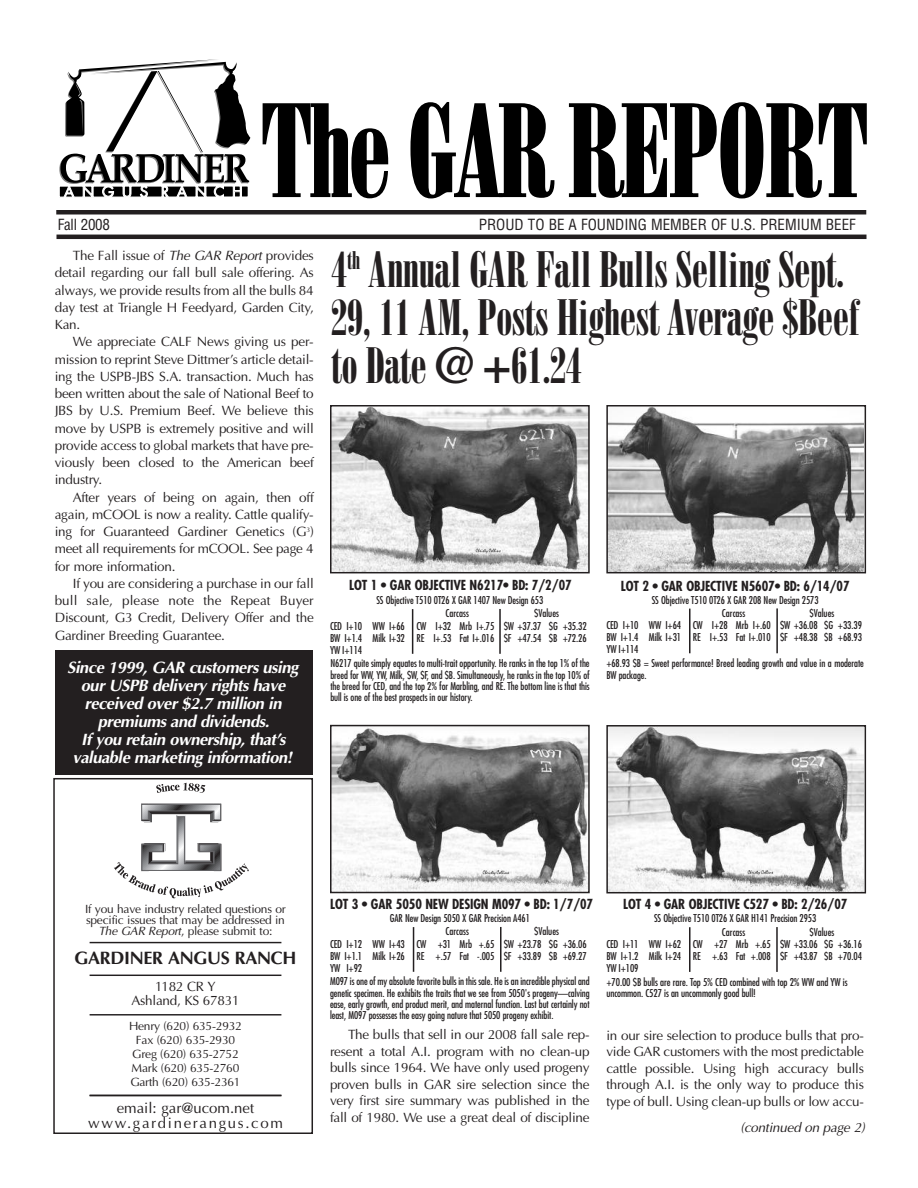
<style>
.page{position:relative;width:918px;height:1188px;background:#fff}
.page>*{position:absolute;margin:0;border:0;box-sizing:border-box;transform-origin:0 0}
.t1{font:49.5px/48px "Bodoni Poster Compressed";letter-spacing:-.015em;color:#231f20}
.t2{font:700 18px "Optima";letter-spacing:-.015em;color:#231f20}
.t3{font:italic 700 16.5px/18px "Optima";letter-spacing:-.03em;color:#fff;text-align:center}
.t4{font:condensed 15px "Helvetica";color:#231f20}
.t5{font:15px/15.6px "Optima";letter-spacing:.11em;color:#231f20;text-align:center}
.t6{font:13.5px/17.2px "Optima";letter-spacing:-.015em;color:#231f20;text-align:justify}
.t7{font:700 condensed 13.5px "Futura";letter-spacing:-.01em;color:#231f20}
.t8{font:italic 13.5px "Optima";letter-spacing:-.015em;color:#231f20}
.t9{font:12px/14.1px "Optima";letter-spacing:-.015em;color:#231f20;text-align:center}
.t10{font:condensed 10.5px/12px "Futura";letter-spacing:-.01em;color:#231f20}
.s1{font-style:italic}
</style>
<div class="page">
<svg style="left:59px;top:59px;width:191px;height:138px"></svg>
<svg style="left:262px;top:103px;width:127px;height:96px"></svg>
<svg style="left:410px;top:102px;width:145px;height:97px"></svg>
<svg style="left:568px;top:102px;width:299px;height:97px"></svg>
<hr style="left:56px;top:210px;width:810px;height:4px;background:#231f20">
<hr style="left:56px;top:235px;width:810px;height:4px;background:#231f20">
<svg style="left:156px;top:783px;width:49px;height:10px"></svg>
<svg style="left:114px;top:804px;width:135px;height:94px"></svg>
<div style="left:53px;top:778px;width:260px;height:356px;border:2px solid #231f20"></div>
<div style="left:55px;top:650px;width:258px;height:125px;background:#231f20"></div>
<hr style="left:90px;top:942px;width:191px;height:1px;background:#231f20">
<hr style="left:90px;top:975px;width:191px;height:1px;background:#231f20">
<hr style="left:90px;top:1014px;width:191px;height:2px;background:#231f20">
<hr style="left:90px;top:1095px;width:191px;height:1px;background:#231f20">
<img style="left:333px;top:408px;width:254px;height:162px">
<div style="left:330px;top:405px;width:260px;height:168px;border:2px solid #231f20"></div>
<img style="left:609px;top:408px;width:254px;height:162px">
<div style="left:606px;top:405px;width:260px;height:168px;border:2px solid #231f20"></div>
<hr style="left:412px;top:609px;width:1px;height:45px;background:#231f20">
<hr style="left:499px;top:609px;width:2px;height:45px;background:#231f20">
<hr style="left:689px;top:609px;width:2px;height:44px;background:#231f20">
<hr style="left:776px;top:608px;width:2px;height:45px;background:#231f20">
<img style="left:333px;top:728px;width:254px;height:162px">
<div style="left:330px;top:725px;width:260px;height:168px;border:2px solid #231f20"></div>
<img style="left:609px;top:728px;width:254px;height:162px">
<div style="left:606px;top:725px;width:260px;height:168px;border:2px solid #231f20"></div>
<hr style="left:413px;top:927px;width:1px;height:45px;background:#231f20">
<hr style="left:500px;top:927px;width:2px;height:45px;background:#231f20">
<hr style="left:689px;top:927px;width:2px;height:45px;background:#231f20">
<hr style="left:776px;top:927px;width:2px;height:45px;background:#231f20">
<h3 class="t4" style="left:58px;top:216px;width:54px">Fall 2008</h3>
<h3 class="t4" style="left:479px;top:216px;width:379px">PROUD TO BE A FOUNDING MEMBER OF U.S. PREMIUM BEEF</h3>
<p class="t6" style="left:55px;top:247px;width:261px;text-indent:18px">The Fall issue of <span class="s1">The GAR Report</span> provides detail regarding our fall bull sale offering. As always, we provide results from all the bulls 84 day test at Triangle H Feedyard, Garden City, Kan.</p>
<p class="t6" style="left:55px;top:333px;width:261px;text-indent:18px">We appreciate CALF News giving us per&shy;mission to reprint Steve Dittmer’s article detail&shy;ing the USPB-JBS S.A. transaction. Much has been written about the sale of National Beef to JBS by U.S. Premium Beef. We believe this move by USPB is extremely positive and will provide access to global markets that have pre&shy;viously been closed to the American beef industry.</p>
<p class="t6" style="left:55px;top:488px;width:261px;text-indent:18px">After years of being on again, then off again, mCOOL is now a reality. Cattle qualify&shy;ing for Guaranteed Gardiner Genetics (G<sup>3</sup>) meet all requirements for mCOOL. See page 4 for more information.</p>
<p class="t6" style="left:55px;top:575px;width:261px;text-indent:18px">If you are considering a purchase in our fall bull sale, please note the Repeat Buyer Discount, G3 Credit, Delivery Offer and the Gardiner Breeding Guarantee.</p>
<h3 class="t3" style="left:67px;top:658px;width:233px">Since 1999, GAR customers using our USPB delivery rights have received over $2.7 million in premiums and dividends.<br>If you retain ownership, that’s valuable marketing information!</h3>
<h1 class="t1" style="left:331px;top:250px;width:530px">4<sup>th</sup> Annual GAR Fall Bulls Selling Sept.<br>29, 11 AM, Posts Highest Average $Beef to Date @ +61.24</h1>
<p class="t7" style="left:349px;top:579px;width:224px">LOT 1 • GAR OBJECTIVE N6217• BD: 7/2/07</p>
<p class="t10" style="left:376px;top:594px;width:168px">SS Objective T510 0T26 X GAR 1407 New Design 653</p>
<p class="t10" style="left:330px;top:621px;width:34px;text-align:justify">CED I+10<br>BW I+1.4<br>YW I+114</p>
<p class="t10" style="left:373px;top:621px;width:34px">WW I+66<br>Milk I+32</p>
<p class="t10" style="left:417px;top:621px;width:36px">CW I+32<br>RE I+.53</p>
<p class="t10" style="left:460px;top:621px;width:36px">Mrb I+.75<br>Fat I+.016</p>
<p class="t10" style="left:446px;top:608px;width:25px">Carcass</p>
<p class="t10" style="left:504px;top:608px;width:57px;text-indent:30px">$Values $W +37.37<br>$F +47.54</p>
<p class="t10" style="left:549px;top:620px;width:39px">$G +35.32 $B +72.26</p>
<p class="t10" style="left:330px;top:659px;width:261px;line-height:11.2px;text-align:justify">N6217 quite simply equates to multi-trait opportunity. He ranks in the top 1% of the breed for WW, YW, Milk, $W, $F, and $B. Simultaneously, he ranks in the top 10% of the breed for CED, and the top 2% for Marbling, and RE. The bottom line is that this bull is one of the best prospects in our history.</p>
<p class="t7" style="left:621px;top:580px;width:230px">LOT 2 • GAR OBJECTIVE N5607• BD: 6/14/07</p>
<p class="t10" style="left:606px;top:620px;width:34px;text-align:justify">CED I+10<br>BW I+1.4<br>YW I+114</p>
<p class="t10" style="left:649px;top:620px;width:34px">WW I+64<br>Milk I+31</p>
<p class="t10" style="left:693px;top:620px;width:36px">CW I+28<br>RE I+.53</p>
<p class="t10" style="left:736px;top:620px;width:36px">Mrb I+.60<br>Fat I+.010</p>
<p class="t10" style="left:652px;top:594px;width:168px">SS Objective T510 0T26 X GAR 208 New Design 2573</p>
<p class="t10" style="left:722px;top:608px;width:25px">Carcass</p>
<p class="t10" style="left:780px;top:608px;width:56px;text-indent:29px">$Values $W +36.08<br>$F +48.38</p>
<p class="t10" style="left:824px;top:620px;width:39px">$G +33.39 $B +68.93</p>
<p class="t10" style="left:606px;top:659px;width:259px;line-height:11.2px">+68.93 $B = Sweet performance! Breed leading growth and value in a moderate<br>BW package.</p>
<p class="t9" style="left:85px;top:903px;width:202px;line-height:11.1px">If you have industry related questions or specific issues that may be addressed in<br><span class="s1">The GAR Report</span>, please submit to:</p>
<h2 class="t2" style="left:74px;top:947px;width:224px">GARDINER ANGUS RANCH</h2>
<p class="t6" style="left:131px;top:979px;width:110px;line-height:14.5px;text-align:center">1182 CR Y<br>Ashland, KS 67831</p>
<p class="t9" style="left:129px;top:1019px;width:114px">Henry (620) 635-2932<br>Fax (620) 635-2930<br>Greg (620) 635-2752<br>Mark (620) 635-2760<br>Garth (620) 635-2361</p>
<h3 class="t5" style="left:88px;top:1100px;width:196px">email: gar@ucom.net www.gardinerangus.com</h3>
<p class="t7" style="left:330px;top:898px;width:264px">LOT 3 • GAR 5050 NEW DESIGN M097 • BD: 1/7/07</p>
<p class="t10" style="left:330px;top:939px;width:34px;text-align:justify">CED I+12<br>BW I+1.1<br>YW I+92</p>
<p class="t10" style="left:373px;top:939px;width:34px">WW I+43<br>Milk I+26</p>
<p class="t10" style="left:417px;top:939px;width:36px">CW +31<br>RE +.57</p>
<p class="t10" style="left:460px;top:939px;width:36px">Mrb +.65<br>Fat -.005</p>
<p class="t10" style="left:390px;top:913px;width:142px">GAR New Design 5050 X GAR Precision A461</p>
<p class="t10" style="left:446px;top:926px;width:25px">Carcass</p>
<p class="t10" style="left:504px;top:926px;width:57px;text-indent:30px">$Values $W +23.78<br>$F +33.89</p>
<p class="t10" style="left:549px;top:938px;width:39px">$G +36.06 $B +69.27</p>
<p class="t10" style="left:330px;top:976px;width:261px;line-height:11.2px;text-align:justify">M097 is one of my absolute favorite bulls in this sale. He is an incredible physical and genetic specimen. He exhibits the traits that we see from 5050's progeny—calving ease, early growth, end product merit, and maternal function. Last but certainly not least, M097 possesses the easy going nature that 5050 progeny exhibit.</p>
<p class="t7" style="left:623px;top:898px;width:226px">LOT 4 • GAR OBJECTIVE C527 • BD: 2/26/07</p>
<p class="t10" style="left:606px;top:939px;width:34px;text-align:justify">CED I+11<br>BW I+1.2<br>YW I+109</p>
<p class="t10" style="left:649px;top:939px;width:34px">WW I+62<br>Milk I+24</p>
<p class="t10" style="left:693px;top:939px;width:36px">CW +27<br>RE +.63</p>
<p class="t10" style="left:736px;top:939px;width:36px">Mrb +.65<br>Fat +.008</p>
<p class="t10" style="left:654px;top:913px;width:164px">SS Objective T510 0T26 X GAR H141 Precision 2953</p>
<p class="t10" style="left:722px;top:926px;width:25px">Carcass</p>
<p class="t10" style="left:780px;top:926px;width:56px;text-indent:29px">$Values $W +33.06<br>$F +43.87</p>
<p class="t10" style="left:824px;top:938px;width:39px">$G +36.16 $B +70.04</p>
<p class="t10" style="left:606px;top:977px;width:243px;line-height:11.2px">+70.00 $B bulls are rare. Top 5% CED combined with top 2% WW and YW is uncommon. C527 is an uncommonly good bull!</p>
<p class="t6" style="left:330px;top:1027px;width:261px;line-height:16.4px;text-indent:18px">The bulls that sell in our 2008 fall sale rep&shy;resent a total A.I. program with no clean-up bulls since 1964. We have only used progeny proven bulls in GAR sire selection since the very first sire summary was published in the fall of 1980. We use a great deal of discipline</p>
<p class="t6" style="left:606px;top:1027px;width:259px;line-height:16.4px">in our sire selection to produce bulls that pro&shy;vide GAR customers with the most predictable cattle possible. Using high accuracy bulls through A.I. is the only way to produce this type of bull. Using clean-up bulls or low accu-</p>
<p class="t8" style="left:741px;top:1120px;width:126px">(continued on page 2)</p>
</div>
